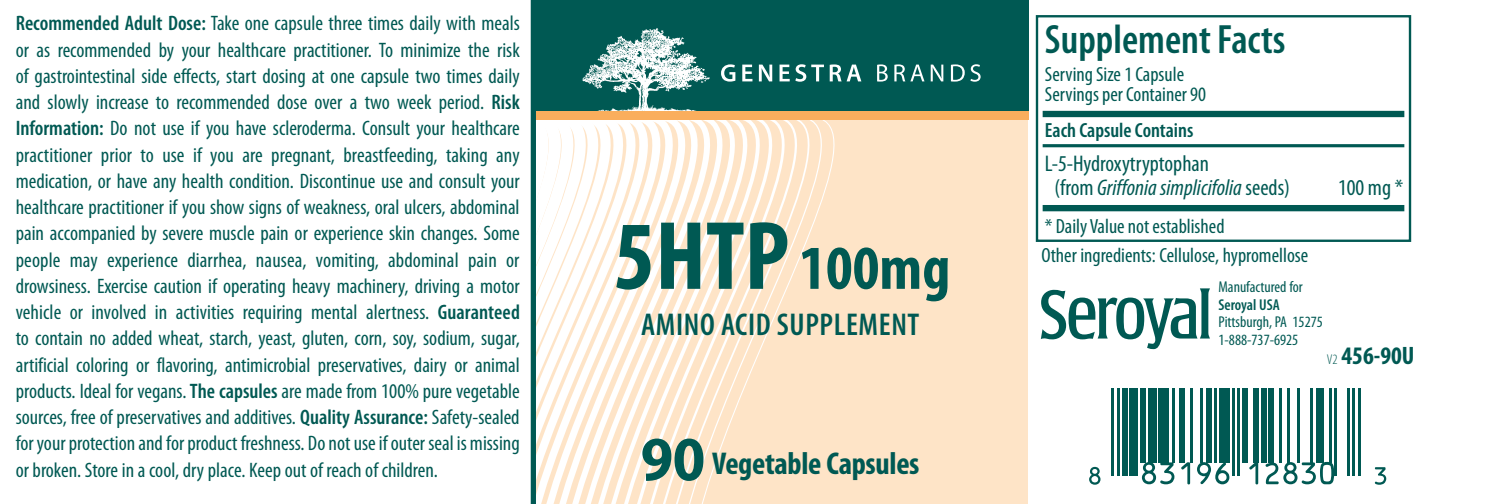
<style>
.page{position:relative;width:1512px;height:504px;background:#fff}
.page>*{position:absolute;margin:0;border:0;box-sizing:border-box;transform-origin:0 0}
.t1{font:700 condensed 63px "Myriad Pro";color:#005953}
.t2{font:600 condensed 41.3px "Myriad Pro";color:#005953}
.t3{font:600 condensed 31.5px "Myriad Pro";letter-spacing:.02em;color:#005953}
.t4{font:700 condensed 31.5px "Myriad Pro";letter-spacing:-.01em;color:#005953}
.t5{font:700 condensed 25.2px "Myriad Pro";color:#005953}
.t6{font:condensed 22.75px/24.5px "Myriad Pro";color:#005953}
.t7{font:condensed 21px/26.2px "Myriad Pro";color:#005953;text-align:justify}
.t8{font:condensed 20.65px/20.7px "Myriad Pro";color:#005953}
.t9{font:600 condensed 20.65px "Myriad Pro";color:#005953}
.t10{font:condensed 15.75px/17.5px "Myriad Pro";color:#005953}
.t11{font:600 condensed 15.75px "Myriad Pro";color:#005953}
.s1{font-weight:600}
.s2{font-style:italic}
.s3{font-size:98.35px}
.s4{font-weight:300;font-size:14.35px}
.s5{font-stretch:semi-condensed;font-size:63.35px}
</style>
<div class="page">
<div style="left:536px;top:113px;width:492px;height:391px;background:#fee4c7"></div>
<svg style="left:536px;top:120px;width:298px;height:384px"></svg>
<svg style="left:1041px;top:288px;width:169px;height:61px"></svg>
<div style="left:533px;top:0;width:495px;height:119px;background:#005953"></div>
<img style="left:582px;top:28px;width:128px;height:83px">
<svg style="left:721px;top:64px;width:14px;height:18px"></svg>
<svg style="left:742px;top:65px;width:10px;height:16px"></svg>
<svg style="left:759px;top:65px;width:13px;height:16px"></svg>
<svg style="left:780px;top:64px;width:44px;height:18px"></svg>
<svg style="left:830px;top:64px;width:31px;height:17px"></svg>
<svg style="left:877px;top:64px;width:11px;height:18px"></svg>
<svg style="left:894px;top:64px;width:30px;height:17px"></svg>
<svg style="left:931px;top:65px;width:12px;height:16px"></svg>
<svg style="left:951px;top:64px;width:30px;height:18px"></svg>
<div style="left:533px;top:111px;width:495px;height:9px;background:#faae5d"></div>
<div style="left:531px;top:0;width:5px;height:504px;background:#005953"></div>
<div style="left:1043px;top:111px;width:361px;height:6px;background:#005953"></div>
<hr style="left:1043px;top:144px;width:361px;height:3px;background:#005953">
<div style="left:1043px;top:205px;width:361px;height:6px;background:#005953"></div>
<div style="left:1036px;top:15px;width:375px;height:227px;border:2px solid #005953"></div>
<svg style="left:1089px;top:467px;width:12px;height:18px"></svg>
<hr style="left:1112px;top:388px;width:2px;height:87px;background:#005953">
<hr style="left:1117px;top:388px;width:2px;height:87px;background:#005953">
<div style="left:1122px;top:388px;width:5px;height:87px;background:#005953"></div>
<div style="left:1130px;top:388px;width:8px;height:87px;background:#005953"></div>
<div style="left:1140px;top:388px;width:6px;height:74px;background:#005953"></div>
<div style="left:1148px;top:388px;width:8px;height:74px;background:#005953"></div>
<svg style="left:1142px;top:462px;width:32px;height:22px"></svg>
<div style="left:1159px;top:388px;width:10px;height:74px;background:#005953"></div>
<hr style="left:1172px;top:388px;width:2px;height:74px;background:#005953">
<svg style="left:1181px;top:462px;width:9px;height:22px"></svg>
<div style="left:1180px;top:388px;width:5px;height:74px;background:#005953"></div>
<hr style="left:1190px;top:388px;width:3px;height:74px;background:#005953">
<hr style="left:1201px;top:388px;width:2px;height:74px;background:#005953">
<div style="left:1206px;top:388px;width:5px;height:74px;background:#005953"></div>
<svg style="left:1197px;top:462px;width:32px;height:22px"></svg>
<hr style="left:1214px;top:388px;width:2px;height:74px;background:#005953">
<div style="left:1219px;top:388px;width:10px;height:74px;background:#005953"></div>
<hr style="left:1232px;top:388px;width:3px;height:87px;background:#005953">
<hr style="left:1237px;top:388px;width:3px;height:87px;background:#005953">
<svg style="left:1249px;top:462px;width:9px;height:22px"></svg>
<div style="left:1243px;top:388px;width:5px;height:74px;background:#005953"></div>
<div style="left:1253px;top:388px;width:5px;height:74px;background:#005953"></div>
<div style="left:1261px;top:388px;width:5px;height:74px;background:#005953"></div>
<div style="left:1269px;top:388px;width:5px;height:74px;background:#005953"></div>
<hr style="left:1279px;top:388px;width:3px;height:74px;background:#005953">
<hr style="left:1287px;top:388px;width:3px;height:74px;background:#005953">
<hr style="left:1298px;top:388px;width:2px;height:74px;background:#005953">
<hr style="left:1311px;top:388px;width:2px;height:74px;background:#005953">
<svg style="left:1266px;top:462px;width:68px;height:22px"></svg>
<div style="left:1316px;top:388px;width:8px;height:74px;background:#005953"></div>
<hr style="left:1329px;top:388px;width:3px;height:74px;background:#005953">
<hr style="left:1334px;top:388px;width:3px;height:87px;background:#005953">
<hr style="left:1347px;top:388px;width:3px;height:87px;background:#005953">
<hr style="left:1353px;top:388px;width:2px;height:87px;background:#005953">
<hr style="left:1358px;top:388px;width:2px;height:87px;background:#005953">
<svg style="left:1375px;top:467px;width:11px;height:18px"></svg>
<p class="t7" style="left:16px;top:11px;width:506px"><span class="s1">Recommended Adult Dose:</span> Take one capsule three times daily with meals or as recommended by your healthcare practitioner. To minimize the risk of gastrointestinal side effects, start dosing at one capsule two times daily and slowly increase to recommended dose over a two week period. <span class="s1">Risk Information:</span> Do not use if you have scleroderma. Consult your healthcare practitioner prior to use if you are pregnant, breastfeeding, taking any medication, or have any health condition. Discontinue use and consult your healthcare practitioner if you show signs of weakness, oral ulcers, abdominal pain accompanied by severe muscle pain or experience skin changes. Some people may experience diarrhea, nausea, vomiting, abdominal pain or drowsiness. Exercise caution if operating heavy machinery, driving a motor vehicle or involved in activities requiring mental alertness. <span class="s1">Guaranteed </span>to contain no added wheat, starch, yeast, gluten, corn, soy, sodium, sugar, artificial coloring or flavoring, antimicrobial preservatives, dairy or animal products. Ideal for vegans. <span class="s1">The capsules</span> are made from 100% pure vegetable sources, free of preservatives and additives. <span class="s1">Quality Assurance:</span> Safety-sealed for your protection and for product freshness. Do not use if outer seal is missing or broken. Store in a cool, dry place. Keep out of reach of children.</p>
<h2 class="t2" style="left:1045px;top:17px;width:242px">Supplement Facts</h2>
<p class="t8" style="left:1045px;top:64px;width:163px">Serving Size 1 Capsule<br>Servings per Container 90</p>
<p class="t9" style="left:1045px;top:119px;width:150px">Each Capsule Contains</p>
<p class="t6" style="left:1054px;top:151px;width:237px;text-indent:-10px">L-5-Hydroxytryptophan<br>(from <span class="s2">Griffonia simplicifolia</span> seeds)</p>
<p class="t6" style="left:1338px;top:176px;width:67px">100 mg *</p>
<p class="t8" style="left:1041px;top:212px;width:268px;line-height:29.4px">* Daily Value not established<br>Other ingredients: Cellulose, hypromellose</p>
<h1 class="t1" style="left:614px;top:233px;width:338px"><span class="s3">5HTP</span> 100mg</h1>
<p class="t10" style="left:1219px;top:279px;width:86px">Manufactured for</p>
<p class="t11" style="left:1219px;top:296px;width:63px">Seroyal USA</p>
<p class="t10" style="left:1219px;top:314px;width:106px">Pittsburgh, PA 15275<br>1-888-737-6925</p>
<h3 class="t3" style="left:641px;top:307px;width:280px">AMINO ACID SUPPLEMENT</h3>
<p class="t5" style="left:1327px;top:342px;width:89px"><span class="s4">V2</span> 456-90U</p>
<h3 class="t4" style="left:641px;top:447px;width:280px"><span class="s5">90</span> Vegetable Capsules</h3>
</div>
